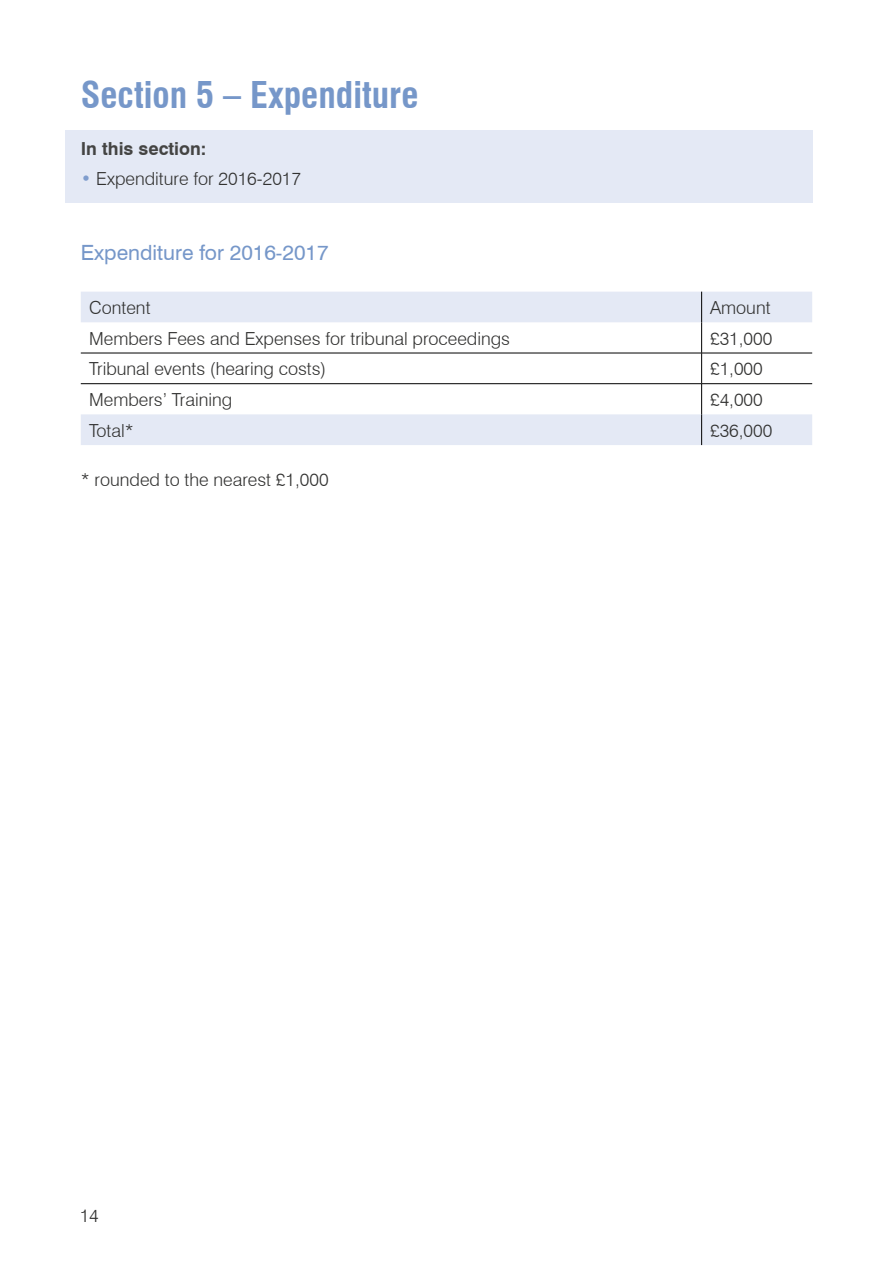
<style>
.page{position:relative;width:893px;height:1263px;background:#fff}
.page>*{position:absolute;margin:0;border:0;box-sizing:border-box;transform-origin:0 0}
.Heading{font:700 condensed 36px "Swiss 721 BT";color:#7697c9}
.Sub_Headings{font:21px "Swiss 721 BT";color:#7697c9}
.Body{font:300 18px "Swiss 721 BT";color:#313130}
.Contents_1{font:300 18px "Swiss 721 BT";color:#313130}
.Contents_1-2{font:700 18px "Swiss 721 BT";color:#444443}
.s1{color:#7f9dcd}
</style>
<div class="page">
<div style="left:65px;top:131px;width:747px;height:72px;background:#e4e9f5"></div>
<svg style="left:81px;top:292px;width:731px;height:153px"></svg>
<hr style="left:701px;top:322px;width:1px;height:31px;background:#000">
<hr style="left:81px;top:353px;width:621px;height:1px;background:#000">
<hr style="left:702px;top:353px;width:110px;height:1px;background:#000">
<hr style="left:701px;top:353px;width:1px;height:30px;background:#000">
<hr style="left:81px;top:383px;width:621px;height:1px;background:#000">
<hr style="left:702px;top:383px;width:110px;height:1px;background:#000">
<hr style="left:701px;top:384px;width:1px;height:30px;background:#000">
<hr style="left:701px;top:292px;width:1px;height:30px;background:#000">
<hr style="left:701px;top:414px;width:1px;height:31px;background:#000">
<h1 class="Heading" style="left:81px;top:73px;width:339px">Section 5 – Expenditure</h1>
<p class="Contents_1-2" style="left:81px;top:138px;width:127px">In this section:</p>
<p class="Contents_1" style="left:81px;top:167px;width:222px"><span class="s1">•</span> Expenditure for 2016-2017</p>
<h2 class="Sub_Headings" style="left:81px;top:240px;width:249px">Expenditure for 2016-2017</h2>
<p class="Body" style="left:89px;top:296px;width:63px">Content</p>
<p class="Body" style="left:710px;top:296px;width:62px">Amount</p>
<p class="Body" style="left:89px;top:327px;width:422px">Members Fees and Expenses for tribunal proceedings</p>
<p class="Body" style="left:710px;top:327px;width:64px">£31,000</p>
<p class="Body" style="left:89px;top:358px;width:239px">Tribunal events (hearing costs)</p>
<p class="Body" style="left:710px;top:358px;width:54px">£1,000</p>
<p class="Body" style="left:89px;top:388px;width:144px">Members’ Training</p>
<p class="Body" style="left:710px;top:388px;width:54px">£4,000</p>
<p class="Body" style="left:89px;top:419px;width:46px">Total*</p>
<p class="Body" style="left:710px;top:419px;width:64px">£36,000</p>
<p class="Body" style="left:81px;top:469px;width:249px">* rounded to the nearest £1,000</p>
<p class="Body" style="left:80px;top:1205px;width:21px">14</p>
</div>
